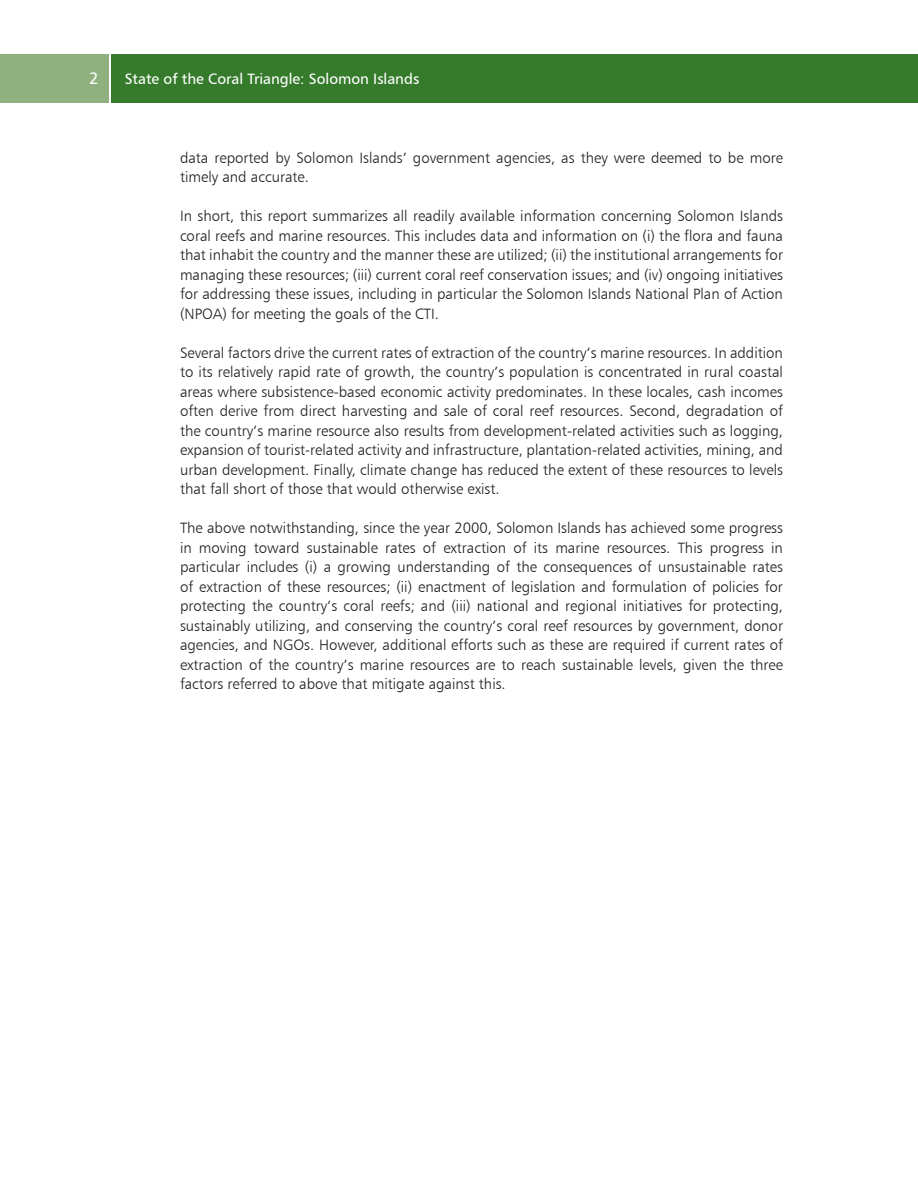
<style>
.page{position:relative;width:918px;height:1188px;background:#fff}
.page>*{position:absolute;margin:0;border:0;box-sizing:border-box;transform-origin:0 0}
.t1{font:16.5px "Humanist 777 BT Roman B";color:#fff}
.t2{font:15px/19.5px "Humanist 777 BT Light B";color:#231f20;text-align:justify}
.t3{font:15px "Humanist 777 BT Roman B";color:#fff}
</style>
<div class="page">
<div style="left:111px;top:54px;width:807px;height:48px;background:#357b2b"></div>
<div style="left:0;top:54px;width:109px;height:48px;background:#8fb180"></div>
<p class="t3" style="left:125px;top:69px;width:296px">State of the Coral Triangle: Solomon Islands</p>
<p class="t1" style="left:89px;top:68px;width:11px">2</p>
<p class="t3" style="left:133px;top:69px;width:170px">ame Energy, More Power</p>
<p class="t2" style="left:180px;top:148px;width:605px">data reported by Solomon Islands’ government agencies, as they were deemed to be more timely and accurate.</p>
<p class="t2" style="left:180px;top:206px;width:605px">In short, this report summarizes all readily available information concerning Solomon Islands coral reefs and marine resources. This includes data and information on (i) the flora and fauna that inhabit the country and the manner these are utilized; (ii) the institutional arrangements for managing these resources; (iii) current coral reef conservation issues; and (iv) ongoing initiatives for addressing these issues, including in particular the Solomon Islands National Plan of Action (NPOA) for meeting the goals of the CTI.</p>
<p class="t2" style="left:180px;top:343px;width:605px">Several factors drive the current rates of extraction of the country’s marine resources. In addition to its relatively rapid rate of growth, the country’s population is concentrated in rural coastal areas where subsistence-based economic activity predominates. In these locales, cash incomes often derive from direct harvesting and sale of coral reef resources. Second, degradation of the country’s marine resource also results from development-related activities such as logging, expansion of tourist-related activity and infrastructure, plantation-related activities, mining, and urban development. Finally, climate change has reduced the extent of these resources to levels that fall short of those that would otherwise exist.</p>
<p class="t2" style="left:180px;top:518px;width:605px">The above notwithstanding, since the year 2000, Solomon Islands has achieved some progress in moving toward sustainable rates of extraction of its marine resources. This progress in particular includes (i) a growing understanding of the consequences of unsustainable rates of extraction of these resources; (ii) enactment of legislation and formulation of policies for protecting the country’s coral reefs; and (iii) national and regional initiatives for protecting, sustainably utilizing, and conserving the country’s coral reef resources by government, donor agencies, and NGOs. However, additional efforts such as these are required if current rates of extraction of the country’s marine resources are to reach sustainable levels, given the three factors referred to above that mitigate against this.</p>
</div>
